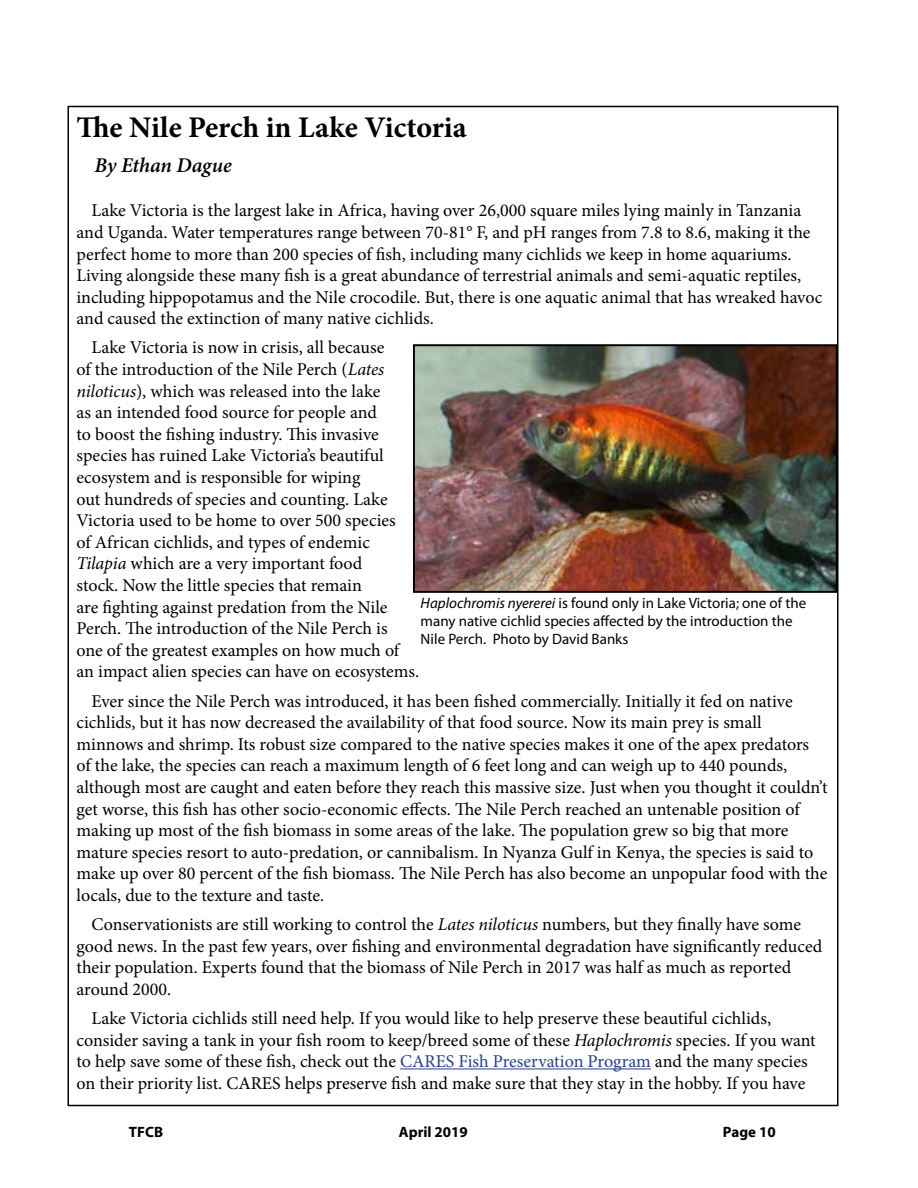
<style>
.page{position:relative;width:918px;height:1188px;background:#fff}
.page>*{position:absolute;margin:0;border:0;box-sizing:border-box;transform-origin:0 0}
.t1{font:700 30px "Minion Pro";color:#000}
.t2{font:italic 600 21px "Minion Pro";letter-spacing:-.005em;color:#000}
.t3{font:18px/21.6px "Minion Pro";color:#000}
.t4{font:15px/18px "Myriad Pro";color:#000}
.t5{font:700 15px "Myriad";color:#000}
.s1{font-style:italic}
.s2{color:#25408f}
</style>
<div class="page">
<hr style="left:400px;top:1069px;width:251px;height:1px;background:#25408f">
<img style="left:416px;top:347px;width:419px;height:243px">
<div style="left:413px;top:344px;width:425px;height:249px;border:2px solid #000"></div>
<h1 class="t1" style="left:76px;top:106px;width:392px">The Nile Perch in Lake Victoria</h1>
<p class="t2" style="left:94px;top:153px;width:139px">By Ethan Dague</p>
<p class="t3" style="left:77px;top:200px;width:747px;text-indent:15px">Lake Victoria is the largest lake in Africa, having over 26,000 square miles lying mainly in Tanzania and Uganda. Water temperatures range between 70-81° F, and pH ranges from 7.8 to 8.6, making it the perfect home to more than 200 species of fish, including many cichlids we keep in home aquariums.<br>Living alongside these many fish is a great abundance of terrestrial animals and semi-aquatic reptiles, including hippopotamus and the Nile crocodile. But, there is one aquatic animal that has wreaked havoc and caused the extinction of many native cichlids.</p>
<p class="t3" style="left:77px;top:337px;width:344px;text-indent:15px">Lake Victoria is now in crisis, all because<br>of the introduction of the Nile Perch (<span class="s1">Lates niloticus</span>), which was released into the lake<br>as an intended food source for people and<br>to boost the fishing industry. This invasive species has ruined Lake Victoria’s beautiful ecosystem and is responsible for wiping<br>out hundreds of species and counting. Lake Victoria used to be home to over 500 species<br>of African cichlids, and types of endemic <span class="s1">Tilapia</span> which are a very important food<br>stock. Now the little species that remain<br>are fighting against predation from the Nile Perch. The introduction of the Nile Perch is<br>one of the greatest examples on how much of an impact alien species can have on ecosystems.</p>
<p class="t3" style="left:77px;top:690px;width:753px;text-indent:15px">Ever since the Nile Perch was introduced, it has been fished commercially. Initially it fed on native cichlids, but it has now decreased the availability of that food source. Now its main prey is small minnows and shrimp. Its robust size compared to the native species makes it one of the apex predators of the lake, the species can reach a maximum length of 6 feet long and can weigh up to 440 pounds, although most are caught and eaten before they reach this massive size. Just when you thought it couldn’t get worse, this fish has other socio-economic effects. The Nile Perch reached an untenable position of making up most of the fish biomass in some areas of the lake. The population grew so big that more mature species resort to auto-predation, or cannibalism. In Nyanza Gulf in Kenya, the species is said to make up over 80 percent of the fish biomass. The Nile Perch has also become an unpopular food with the locals, due to the texture and taste.</p>
<p class="t3" style="left:77px;top:914px;width:747px;text-indent:15px">Conservationists are still working to control the <span class="s1">Lates niloticus</span> numbers, but they finally have some good news. In the past few years, over fishing and environmental degradation have significantly reduced their population. Experts found that the biomass of Nile Perch in 2017 was half as much as reported around 2000.</p>
<p class="t3" style="left:77px;top:1008px;width:741px;text-indent:15px">Lake Victoria cichlids still need help. If you would like to help preserve these beautiful cichlids, consider saving a tank in your fish room to keep/breed some of these <span class="s1">Haplochromis</span> species. If you want to help save some of these fish, check out the <span class="s2">CARES Fish Preservation Program</span> and the many species on their priority list. CARES helps preserve fish and make sure that they stay in the hobby. If you have</p>
<p class="t4" style="left:421px;top:594px;width:387px"><span class="s1">Haplochromis nyererei</span> is found only in Lake Victoria; one of the many native cichlid species affected by the introduction the<br>Nile Perch. Photo by David Banks</p>
<p class="t5" style="left:129px;top:1124px;width:36px">TFCB</p>
<p class="t5" style="left:399px;top:1124px;width:70px">April 2019</p>
<p class="t5" style="left:723px;top:1124px;width:54px">Page 10</p>
</div>
